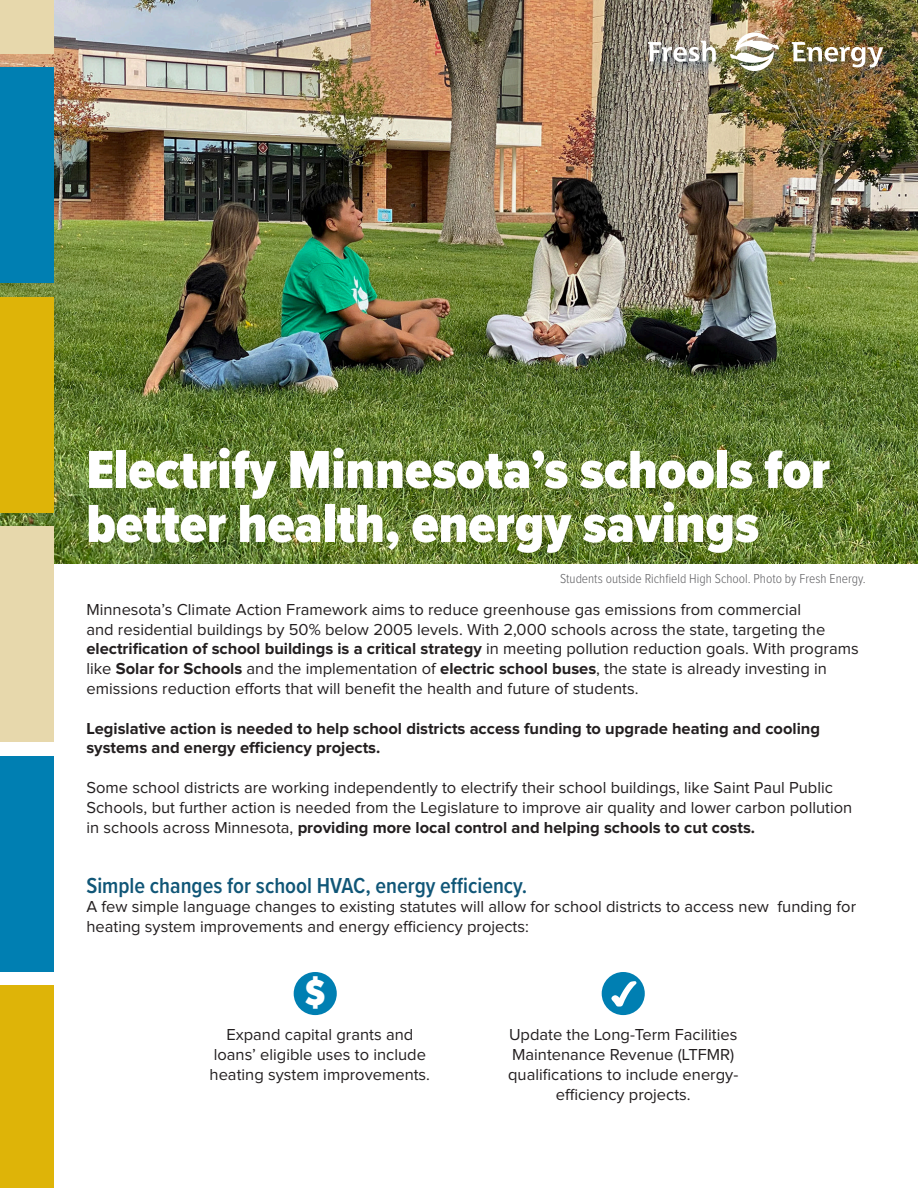
<style>
.page{position:relative;width:918px;height:1188px;background:#fff}
.page>*{position:absolute;margin:0;border:0;box-sizing:border-box;transform-origin:0 0}
.t1{font:900 55.5px/54px "Proxima Nova Cond";color:#fff}
.t2{font:900 37.5px "Proxima Nova Cond";color:#fff}
.t3{font:600 22.5px "Proxima Nova Cond";color:#105677}
.t4{font:16.5px/19.8px "Proxima Nova";color:#231f20}
.t5{font:700 16.5px/19.8px "Proxima Nova";color:#231f20}
.t6{font:300 13.5px "Proxima Nova Cond";color:#616164}
.s1{font-weight:700}
</style>
<div class="page">
<img style="left:0;top:0;width:918px;height:564px">
<div style="left:645px;top:29px;width:253px;height:58px;background:#014185;opacity:.29"></div>
<svg style="left:648px;top:41px;width:68px;height:21px"></svg>
<img style="left:792px;top:42px;width:91px;height:25px">
<img style="left:730px;top:32px;width:49px;height:39px">
<div style="left:294px;top:972px;width:43px;height:43px;background:#007fb2;border-radius:50%"></div>
<div style="left:602px;top:972px;width:43px;height:43px;background:#007fb2;border-radius:50%"></div>
<svg style="left:611px;top:981px;width:25px;height:26px"></svg>
<div style="left:0;top:0;width:54px;height:54px;background:#e7d8ac"></div>
<div style="left:0;top:68px;width:54px;height:216px;background:#007fb2"></div>
<div style="left:0;top:297px;width:54px;height:216px;background:#deb408"></div>
<div style="left:0;top:756px;width:54px;height:216px;background:#007fb2"></div>
<div style="left:0;top:526px;width:54px;height:216px;background:#e7d8ac"></div>
<div style="left:0;top:986px;width:54px;height:202px;background:#deb408"></div>
<p class="t1" style="left:86px;top:442px;width:745px">Electrify Minnesota’s schools for better health, energy savings</p>
<p class="t6" style="left:560px;top:569px;width:307px">Students outside Richfield High School. Photo by Fresh Energy.</p>
<p class="t4" style="left:86px;top:600px;width:774px">Minnesota’s Climate Action Framework aims to reduce greenhouse gas emissions from commercial<br>and residential buildings by 50% below 2005 levels. With 2,000 schools across the state, targeting the <span class="s1">electrification of school buildings is a critical strategy</span> in meeting pollution reduction goals. With programs like <span class="s1">Solar for Schools</span> and the implementation of <span class="s1">electric school buses</span>, the state is already investing in emissions reduction efforts that will benefit the health and future of students.</p>
<p class="t5" style="left:86px;top:719px;width:735px">Legislative action is needed to help school districts access funding to upgrade heating and cooling systems and energy efficiency projects.</p>
<p class="t4" style="left:86px;top:778px;width:767px">Some school districts are working independently to electrify their school buildings, like Saint Paul Public<br>Schools, but further action is needed from the Legislature to improve air quality and lower carbon pollution in schools across Minnesota, <span class="s1">providing more local control and helping schools to cut costs.</span></p>
<p class="t3" style="left:86px;top:868px;width:442px">Simple changes for school HVAC, energy efficiency.</p>
<p class="t4" style="left:86px;top:898px;width:771px">A few simple language changes to existing statutes will allow for school districts to access new funding for heating system improvements and energy efficiency projects:</p>
<p class="t2" style="left:305px;top:965px;width:22px">$</p>
<p class="t4" style="left:210px;top:1025px;width:222px;text-align:center">Expand capital grants and loans’ eligible uses to include heating system improvements.</p>
<p class="t4" style="left:508px;top:1025px;width:232px;text-align:center">Update the Long-Term Facilities<br>Maintenance Revenue (LTFMR) qualifications to include energy&shy;efficiency projects.</p>
</div>
